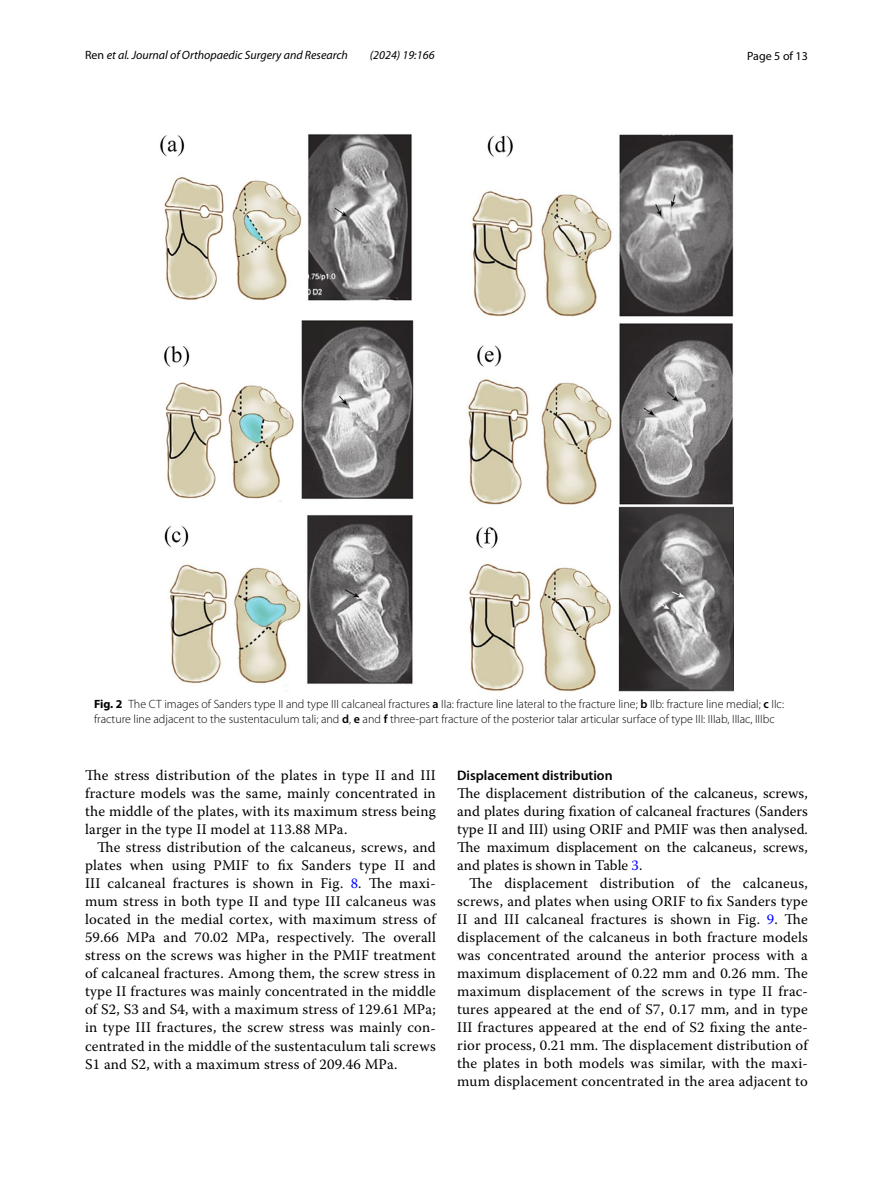
<style>
.page{position:relative;width:893px;height:1187px;background:#fff}
.page>*{position:absolute;margin:0;border:0;box-sizing:border-box;transform-origin:0 0}
.t1{font:14.7px/18px "Warnock Pro";letter-spacing:.015em;color:#000;text-align:justify}
.t2{font:600 13.8px "Myriad Pro";color:#000}
.t3{font:300 12px/15px "Myriad Pro";color:#000}
.t4{font:italic 12px "Myriad Pro";color:#000}
.t5{font:12px "Myriad Pro";color:#000}
.s1{font-style:normal}
.s2{font-weight:700}
.s3{font-weight:600}
.s4{color:#00f}
</style>
<div class="page">
<img style="left:160px;top:134px;width:573px;height:558px">
<p class="t4" style="left:85px;top:48px;width:264px"><span class="s1">Ren</span> et al. Journal of Orthopaedic Surgery and Research</p>
<p class="t4" style="left:370px;top:48px;width:66px">(2024) 19:166</p>
<p class="t5" style="left:747px;top:48px;width:62px">Page 5 of 13</p>
<p class="t3" style="left:94px;top:696px;width:691px"><span class="s2">Fig. 2</span> The CT images of Sanders type II and type III calcaneal fractures <span class="s3">a</span> IIa: fracture line lateral to the fracture line; <span class="s3">b</span> IIb: fracture line medial; <span class="s3">c</span> IIc: fracture line adjacent to the sustentaculum tali; and <span class="s3">d</span>, <span class="s3">e</span> and <span class="s3">f</span> three-part fracture of the posterior talar articular surface of type III: IIIab, IIIac, IIIbc</p>
<p class="t1" style="left:85px;top:766px;width:352px">The stress distribution of the plates in type II and III fracture models was the same, mainly concentrated in the middle of the plates, with its maximum stress being larger in the type II model at 113.88 MPa.</p>
<p class="t1" style="left:85px;top:838px;width:352px;text-indent:12px">The stress distribution of the calcaneus, screws, and plates when using PMIF to fix Sanders type II and III calcaneal fractures is shown in Fig. <span class="s4">8</span>. The maxi&shy;mum stress in both type II and type III calcaneus was located in the medial cortex, with maximum stress of 59.66 MPa and 70.02 MPa, respectively. The overall stress on the screws was higher in the PMIF treatment of calcaneal fractures. Among them, the screw stress in type II fractures was mainly concentrated in the middle of S2, S3 and S4, with a maximum stress of 129.61 MPa; in type III fractures, the screw stress was mainly con&shy;centrated in the middle of the sustentaculum tali screws S1 and S2, with a maximum stress of 209.46 MPa.</p>
<p class="t2" style="left:457px;top:766px;width:157px">Displacement distribution</p>
<p class="t1" style="left:457px;top:783px;width:352px">The displacement distribution of the calcaneus, screws, and plates during fixation of calcaneal fractures (Sanders type II and III) using ORIF and PMIF was then analysed.<br>The maximum displacement on the calcaneus, screws, and plates is shown in Table <span class="s4">3</span>.</p>
<p class="t1" style="left:457px;top:873px;width:352px;text-indent:12px">The displacement distribution of the calcaneus, screws, and plates when using ORIF to fix Sanders type II and III calcaneal fractures is shown in Fig. <span class="s4">9</span>. The displacement of the calcaneus in both fracture models was concentrated around the anterior process with a maximum displacement of 0.22 mm and 0.26 mm. The maximum displacement of the screws in type II frac&shy;tures appeared at the end of S7, 0.17 mm, and in type III fractures appeared at the end of S2 fixing the ante&shy;rior process, 0.21 mm. The displacement distribution of the plates in both models was similar, with the maxi&shy;mum displacement concentrated in the area adjacent to</p>
</div>
